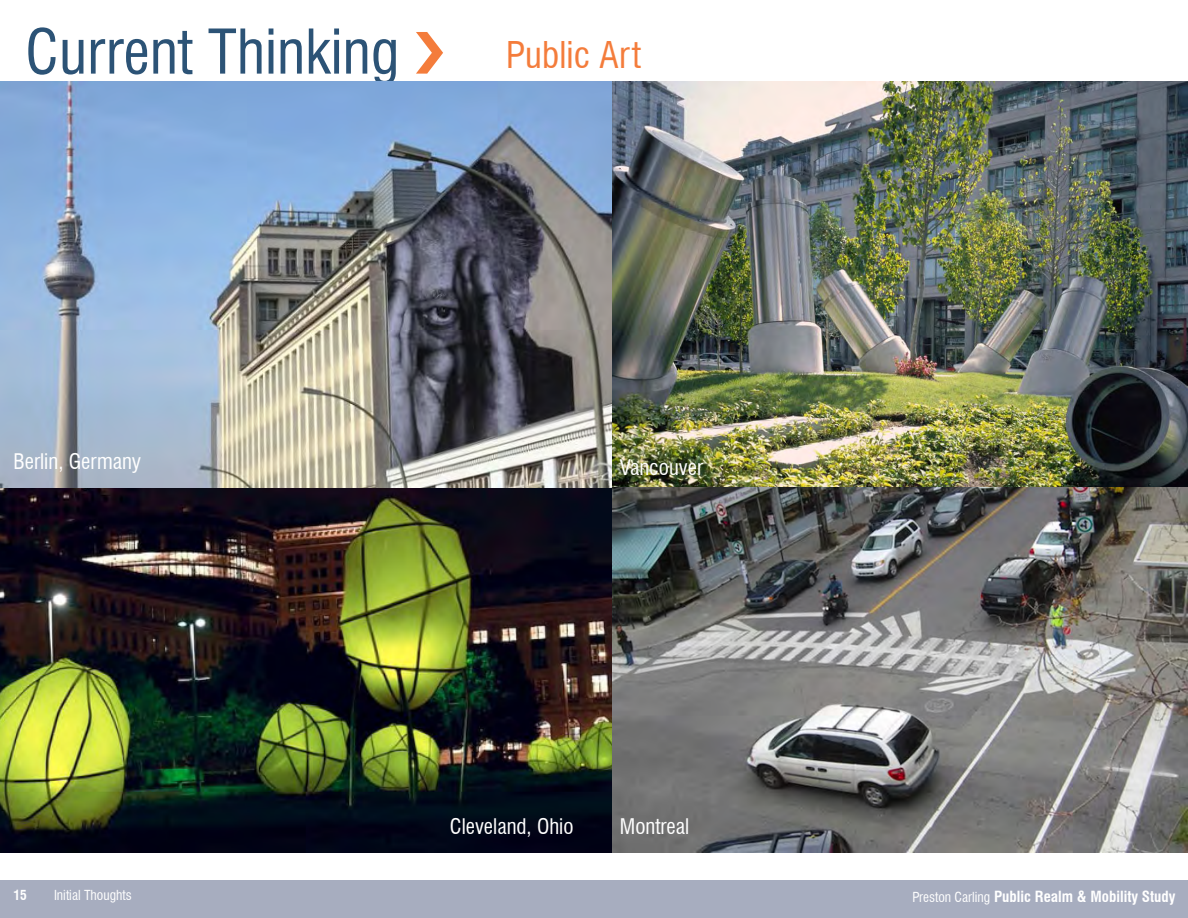
<style>
.page{position:relative;width:1188px;height:918px;background:#fff}
.page>*{position:absolute;margin:0;border:0;box-sizing:border-box;transform-origin:0 0}
._1502_Title{font:condensed 60px "Swiss 721 BT";color:#2c5376}
._1502_Subtitle{font:condensed 36px "Swiss 721 BT";color:#f47c3b}
._1502_Body{font:condensed 21px "Swiss 721 BT";color:#fff}
.t1{font:700 condensed 15px "Swiss 721 BT";color:#fff}
.t2{font:condensed 13.5px "Swiss 721 BT";color:#fff}
.t3{font:700 condensed 13.5px "Swiss 721 BT";color:#fff}
.s1{font-weight:400;font-size:13.5px}
</style>
<div class="page">
<div style="left:0;top:880px;width:1188px;height:38px;background:#a7adbf"></div>
<img style="left:0;top:487px;width:612px;height:365px">
<img style="left:0;top:82px;width:612px;height:405px">
<img style="left:612px;top:82px;width:576px;height:405px">
<img style="left:612px;top:487px;width:576px;height:365px">
<p class="_1502_Title" style="left:25px;top:16px;width:376px">Current Thinking</p>
<p class="_1502_Subtitle" style="left:506px;top:34px;width:136px">Public Art</p>
<p class="_1502_Body" style="left:14px;top:448px;width:129px">Berlin, Germany</p>
<p class="_1502_Body" style="left:620px;top:455px;width:85px">Vancouver</p>
<p class="_1502_Body" style="left:450px;top:813px;width:125px">Cleveland, Ohio</p>
<p class="_1502_Body" style="left:620px;top:813px;width:71px">Montreal</p>
<p class="t3" style="left:14px;top:887px;width:15px">15</p>
<p class="t2" style="left:54px;top:887px;width:79px">Initial Thoughts</p>
<p class="t1" style="left:912px;top:887px;width:265px"><span class="s1">Preston Carling</span> Public Realm &amp; Mobility Study</p>
</div>
